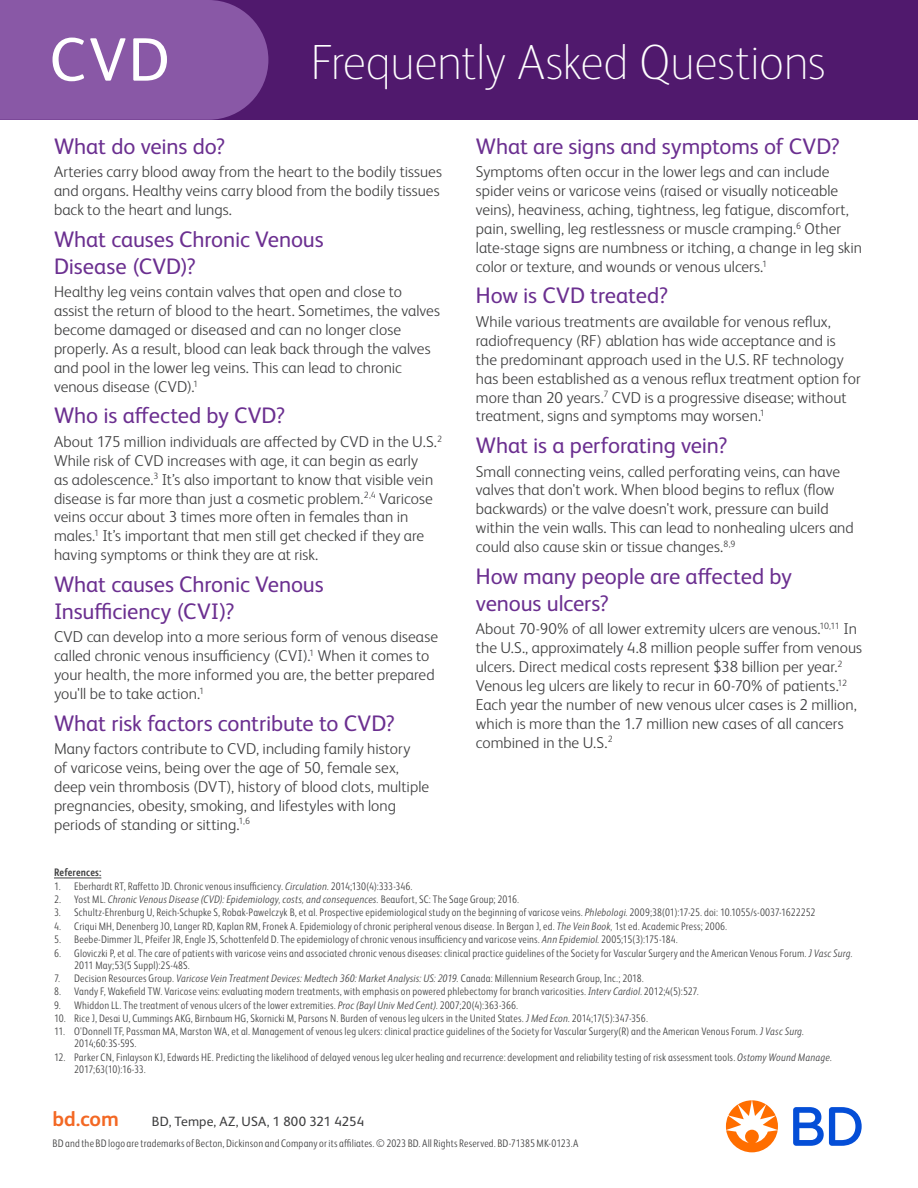
<style>
.page{position:relative;width:918px;height:1188px;background:#fff}
.page>*{position:absolute;margin:0;border:0;box-sizing:border-box;transform-origin:0 0}
.t1{font:61.5px "FS Albert Pro";color:#fff}
.Website_FS_Albert_Bold_14_17{font:100 49.5px "FS Albert Pro";letter-spacing:-.015em;color:#fff}
.Answer{font:22.5px/27px "FS Albert Pro";letter-spacing:-.005em;color:#6b2f90}
.t2{font:700 21px "FS Albert Pro";color:#f36824}
.Answer-2{font:300 15.75px/18.9px "FS Albert Pro";color:#404041}
.t3{font:13.5px "FS Albert Pro";letter-spacing:.01em;color:#3e3e3f}
.t4{font:300 10.8px/12px "FS Albert Pro Narrow";letter-spacing:.01em;color:#404041}
.Legal_Disclaimer{font:300 10.8px "FS Albert Pro Narrow";letter-spacing:.01em;color:#3e3e3f}
.t5{font:italic 300 10.8px "FS Albert Pro Narrow";letter-spacing:.015em;color:#404041}
.References{font:700 10.8px "FS Albert Pro Narrow";letter-spacing:.015em;color:#404041}
.s1{font-style:italic}
.s2{font-style:normal}
</style>
<div class="page">
<hr style="left:54px;top:878px;width:47px;height:1px;background:#404041">
<div style="left:0;top:0;width:918px;height:120px;background:#50196d"></div>
<div style="left:0;top:0;width:268px;height:120px;background:#8958a6"></div>
<svg style="left:793px;top:1107px;width:69px;height:39px"></svg>
<svg style="left:726px;top:1100px;width:52px;height:52px"></svg>
<p class="t1" style="left:50px;top:16px;width:122px">CVD</p>
<p class="Website_FS_Albert_Bold_14_17" style="left:310px;top:30px;width:517px">Frequently Asked Questions</p>
<p class="Answer" style="left:54px;top:131px;width:173px">What do veins do?</p>
<p class="Answer-2" style="left:54px;top:162px;width:389px">Arteries carry blood away from the heart to the bodily tissues and organs. Healthy veins carry blood from the bodily tissues back to the heart and lungs.</p>
<p class="Answer" style="left:54px;top:224px;width:271px">What causes Chronic Venous<br>Disease (CVD)?</p>
<p class="Answer-2" style="left:54px;top:281px;width:387px">Healthy leg veins contain valves that open and close to assist the return of blood to the heart. Sometimes, the valves become damaged or diseased and can no longer close properly. As a result, blood can leak back through the valves and pool in the lower leg veins. This can lead to chronic venous disease (CVD).<sup>1</sup></p>
<p class="Answer" style="left:54px;top:400px;width:233px">Who is affected by CVD?</p>
<p class="Answer-2" style="left:54px;top:431px;width:390px">About 175 million individuals are affected by CVD in the U.S.<sup>2<br></sup>While risk of CVD increases with age, it can begin as early<br>as adolescence.<sup>3</sup> It’s also important to know that visible vein disease is far more than just a cosmetic problem.<sup>2,4</sup> Varicose veins occur about 3 times more often in females than in males.<sup>1</sup> It’s important that men still get checked if they are having symptoms or think they are at risk.</p>
<p class="Answer" style="left:54px;top:569px;width:271px">What causes Chronic Venous<br>Insufficiency (CVI)?</p>
<p class="Answer-2" style="left:54px;top:626px;width:386px">CVD can develop into a more serious form of venous disease called chronic venous insufficiency (CVI).<sup>1</sup> When it comes to your health, the more informed you are, the better prepared you'll be to take action.<sup>1</sup></p>
<p class="Answer" style="left:54px;top:708px;width:343px">What risk factors contribute to CVD?</p>
<p class="Answer-2" style="left:54px;top:738px;width:377px">Many factors contribute to CVD, including family history<br>of varicose veins, being over the age of 50, female sex, deep vein thrombosis (DVT), history of blood clots, multiple pregnancies, obesity, smoking, and lifestyles with long periods of standing or sitting.<sup>1,6</sup></p>
<p class="Answer" style="left:476px;top:131px;width:366px">What are signs and symptoms of CVD?</p>
<p class="Answer-2" style="left:476px;top:162px;width:388px">Symptoms often occur in the lower legs and can include spider veins or varicose veins (raised or visually noticeable veins), heaviness, aching, tightness, leg fatigue, discomfort, pain, swelling, leg restlessness or muscle cramping.<sup>6</sup> Other late-stage signs are numbness or itching, a change in leg skin color or texture, and wounds or venous ulcers.<sup>1</sup></p>
<p class="Answer" style="left:476px;top:281px;width:194px">How is CVD treated?</p>
<p class="Answer-2" style="left:476px;top:311px;width:386px">While various treatments are available for venous reflux, radiofrequency (RF) ablation has wide acceptance and is the predominant approach used in the U.S. RF technology has been established as a venous reflux treatment option for more than 20 years.<sup>7</sup> CVD is a progressive disease; without treatment, signs and symptoms may worsen.<sup>1</sup></p>
<p class="Answer" style="left:476px;top:430px;width:253px">What is a perforating vein?</p>
<p class="Answer-2" style="left:476px;top:461px;width:379px">Small connecting veins, called perforating veins, can have valves that don't work. When blood begins to reflux (flow backwards) or the valve doesn't work, pressure can build within the vein walls. This can lead to nonhealing ulcers and could also cause skin or tissue changes.<sup>8,9</sup></p>
<p class="Answer" style="left:476px;top:561px;width:317px">How many people are affected by venous ulcers?</p>
<p class="Answer-2" style="left:476px;top:618px;width:388px">About 70-90% of all lower extremity ulcers are venous.<sup>10,11</sup> In the U.S., approximately 4.8 million people suffer from venous ulcers. Direct medical costs represent $38 billion per year.<sup>2<br></sup>Venous leg ulcers are likely to recur in 60-70% of patients.<sup>12<br></sup>Each year the number of new venous ulcer cases is 2 million, which is more than the 1.7 million new cases of all cancers combined in the U.S.<sup>2</sup></p>
<p class="References" style="left:54px;top:865px;width:49px">References:</p>
<p class="t4" style="left:54px;top:880px;width:360px">1. Eberhardt RT, Raffetto JD. Chronic venous insufficiency. <span class="s1">Circulation</span>. 2014;130(4):333-346.</p>
<p class="t5" style="left:54px;top:892px;width:467px"><span class="s2">2. Yost ML.</span> Chronic Venous Disease (CVD): Epidemiology, costs, and consequences. <span class="s2">Beaufort, SC: The Sage Group; 2016.</span></p>
<p class="t4" style="left:54px;top:906px;width:763px">3. Schultz-Ehrenburg U, Reich-Schupke S, Robak-Pawelczyk B, et al. Prospective epidemiological study on the beginning of varicose veins. <span class="s1">Phlebologi</span>. 2009;38(01):17-25. doi: 10.1055/s-0037-1622252</p>
<p class="t4" style="left:54px;top:920px;width:675px">4. Criqui MH, Denenberg JO, Langer RD, Kaplan RM, Fronek A. Epidemiology of chronic peripheral venous disease. In Bergan J, ed. <span class="s1">The Vein Book,</span> 1st ed. Academic Press; 2006.</p>
<p class="t4" style="left:54px;top:933px;width:625px">5. Beebe-Dimmer JL, Pfeifer JR, Engle JS, Schottenfeld D. The epidemiology of chronic venous insufficiency and varicose veins. <span class="s1">Ann Epidemiol</span>. 2005;15(3):175-184.</p>
<p class="t4" style="left:74px;top:946px;width:780px;text-indent:-20px">6. Gloviczki P, et al. The care of patients with varicose veins and associated chronic venous diseases: clinical practice guidelines of the Society for Vascular Surgery and the American Venous Forum. <span class="s1">J Vasc Surg</span>.<br>2011 May;53(5 Suppl):2S-48S.</p>
<p class="t4" style="left:54px;top:972px;width:591px">7. Decision Resources Group. <span class="s1">Varicose Vein Treatment Devices: Medtech 360: Market Analysis: US: 2019.</span> Canada: Millennium Research Group, Inc.; 2018.</p>
<p class="t4" style="left:54px;top:985px;width:646px">8. Vandy F, Wakefield TW. Varicose veins: evaluating modern treatments, with emphasis on powered phlebectomy for branch varicosities. <span class="s1">Interv Cardiol</span>. 2012;4(5):527.</p>
<p class="t4" style="left:54px;top:998px;width:466px">9. Whiddon LL. The treatment of venous ulcers of the lower extremities. <span class="s1">Proc (Bayl Univ Med Cent)</span>. 2007;20(4):363-366.</p>
<p class="t4" style="left:54px;top:1012px;width:595px">10. Rice J, Desai U, Cummings AKG, Birnbaum HG, Skornicki M, Parsons N. Burden of venous leg ulcers in the United States. <span class="s1">J Med Econ</span>. 2014;17(5):347-356.</p>
<p class="t4" style="left:74px;top:1025px;width:731px;text-indent:-20px">11. O'Donnell TF, Passman MA, Marston WA, et al. Management of venous leg ulcers: clinical practice guidelines of the Society for Vascular Surgery(R) and the American Venous Forum. <span class="s1">J Vasc Surg</span>.<br>2014;60:3S-59S.</p>
<p class="t4" style="left:74px;top:1050px;width:759px;text-indent:-20px">12. Parker CN, Finlayson KJ, Edwards HE. Predicting the likelihood of delayed venous leg ulcer healing and recurrence: development and reliability testing of risk assessment tools. <span class="s1">Ostomy Wound Manage</span>.<br>2017;63(10):16-33.</p>
<p class="t2" style="left:52px;top:1104px;width:68px">bd.com</p>
<p class="t3" style="left:152px;top:1112px;width:214px">BD, Tempe, AZ, USA, 1 800 321 4254</p>
<p class="Legal_Disclaimer" style="left:52px;top:1136px;width:528px">BD and the BD logo are trademarks of Becton, Dickinson and Company or its affiliates. © 2023 BD. All Rights Reserved. BD-71385 MK-0123.A</p>
</div>
